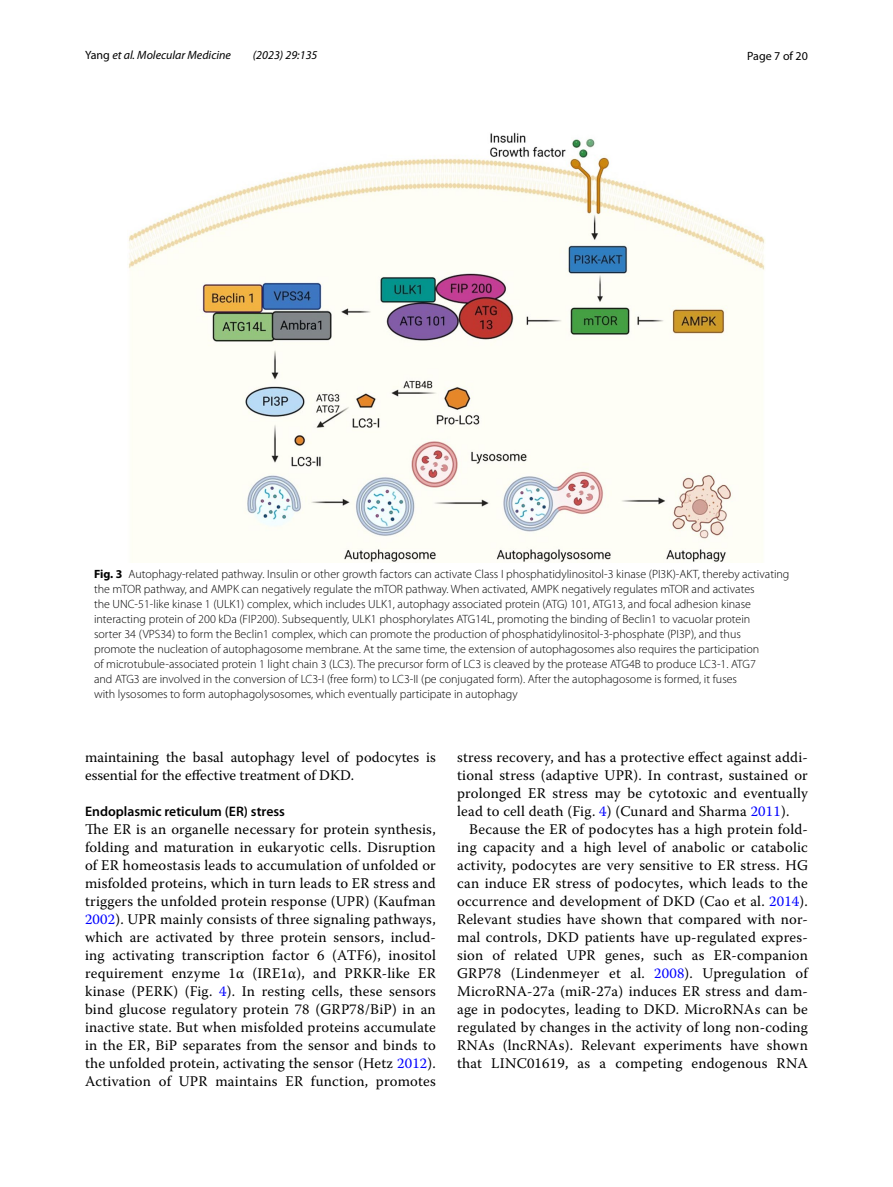
<style>
.page{position:relative;width:893px;height:1187px;background:#fff}
.page>*{position:absolute;margin:0;border:0;box-sizing:border-box;transform-origin:0 0}
.t1{font:14.7px/18px "Warnock Pro";letter-spacing:.015em;color:#000;text-align:justify}
.t2{font:600 13.8px "Myriad Pro";color:#000}
.t3{font:300 12px/15px "Myriad Pro";color:#000}
.t4{font:italic 12px "Myriad Pro";color:#000}
.t5{font:12px "Myriad Pro";color:#000}
.s1{font-style:normal}
.s2{font-weight:700}
.s3{color:#00f}
</style>
<div class="page">
<img style="left:128px;top:133px;width:637px;height:429px">
<p class="t4" style="left:85px;top:48px;width:147px"><span class="s1">Yang</span> et al. Molecular Medicine</p>
<p class="t4" style="left:253px;top:48px;width:66px">(2023) 29:135</p>
<p class="t5" style="left:747px;top:48px;width:62px">Page 7 of 20</p>
<p class="t3" style="left:94px;top:566px;width:697px"><span class="s2">Fig. 3</span> Autophagy-related pathway. Insulin or other growth factors can activate Class I phosphatidylinositol-3 kinase (PI3K)-AKT, thereby activating the mTOR pathway, and AMPK can negatively regulate the mTOR pathway. When activated, AMPK negatively regulates mTOR and activates<br>the UNC-51-like kinase 1 (ULK1) complex, which includes ULK1, autophagy associated protein (ATG) 101, ATG13, and focal adhesion kinase interacting protein of 200 kDa (FIP200). Subsequently, ULK1 phosphorylates ATG14L, promoting the binding of Beclin1 to vacuolar protein<br>sorter 34 (VPS34) to form the Beclin1 complex, which can promote the production of phosphatidylinositol-3-phosphate (PI3P), and thus<br>promote the nucleation of autophagosome membrane. At the same time, the extension of autophagosomes also requires the participation<br>of microtubule-associated protein 1 light chain 3 (LC3). The precursor form of LC3 is cleaved by the protease ATG4B to produce LC3-1. ATG7<br>and ATG3 are involved in the conversion of LC3-I (free form) to LC3-II (pe conjugated form). After the autophagosome is formed, it fuses<br>with lysosomes to form autophagolysosomes, which eventually participate in autophagy</p>
<p class="t1" style="left:85px;top:747px;width:352px">maintaining the basal autophagy level of podocytes is essential for the effective treatment of DKD.</p>
<p class="t2" style="left:85px;top:802px;width:201px">Endoplasmic reticulum (ER) stress</p>
<p class="t1" style="left:85px;top:819px;width:352px">The ER is an organelle necessary for protein synthesis, folding and maturation in eukaryotic cells. Disruption of ER homeostasis leads to accumulation of unfolded or misfolded proteins, which in turn leads to ER stress and triggers the unfolded protein response (UPR) (Kaufman <span class="s3">2002</span>). UPR mainly consists of three signaling pathways, which are activated by three protein sensors, includ&shy;ing activating transcription factor 6 (ATF6), inositol requirement enzyme 1α (IRE1α), and PRKR-like ER kinase (PERK) (Fig. <span class="s3">4</span>). In resting cells, these sensors bind glucose regulatory protein 78 (GRP78/BiP) in an inactive state. But when misfolded proteins accumulate in the ER, BiP separates from the sensor and binds to the unfolded protein, activating the sensor (Hetz <span class="s3">2012</span>).<br>Activation of UPR maintains ER function, promotes</p>
<p class="t1" style="left:457px;top:747px;width:352px">stress recovery, and has a protective effect against addi&shy;tional stress (adaptive UPR). In contrast, sustained or prolonged ER stress may be cytotoxic and eventually lead to cell death (Fig. <span class="s3">4</span>) (Cunard and Sharma <span class="s3">2011</span>).</p>
<p class="t1" style="left:457px;top:819px;width:352px;text-indent:12px">Because the ER of podocytes has a high protein fold&shy;ing capacity and a high level of anabolic or catabolic activity, podocytes are very sensitive to ER stress. HG can induce ER stress of podocytes, which leads to the occurrence and development of DKD (Cao et al. <span class="s3">2014</span>).<br>Relevant studies have shown that compared with nor&shy;mal controls, DKD patients have up-regulated expres&shy;sion of related UPR genes, such as ER-companion GRP78 (Lindenmeyer et al. <span class="s3">2008</span>). Upregulation of MicroRNA-27a (miR-27a) induces ER stress and dam&shy;age in podocytes, leading to DKD. MicroRNAs can be regulated by changes in the activity of long non-coding RNAs (lncRNAs). Relevant experiments have shown that LINC01619, as a competing endogenous RNA</p>
</div>
